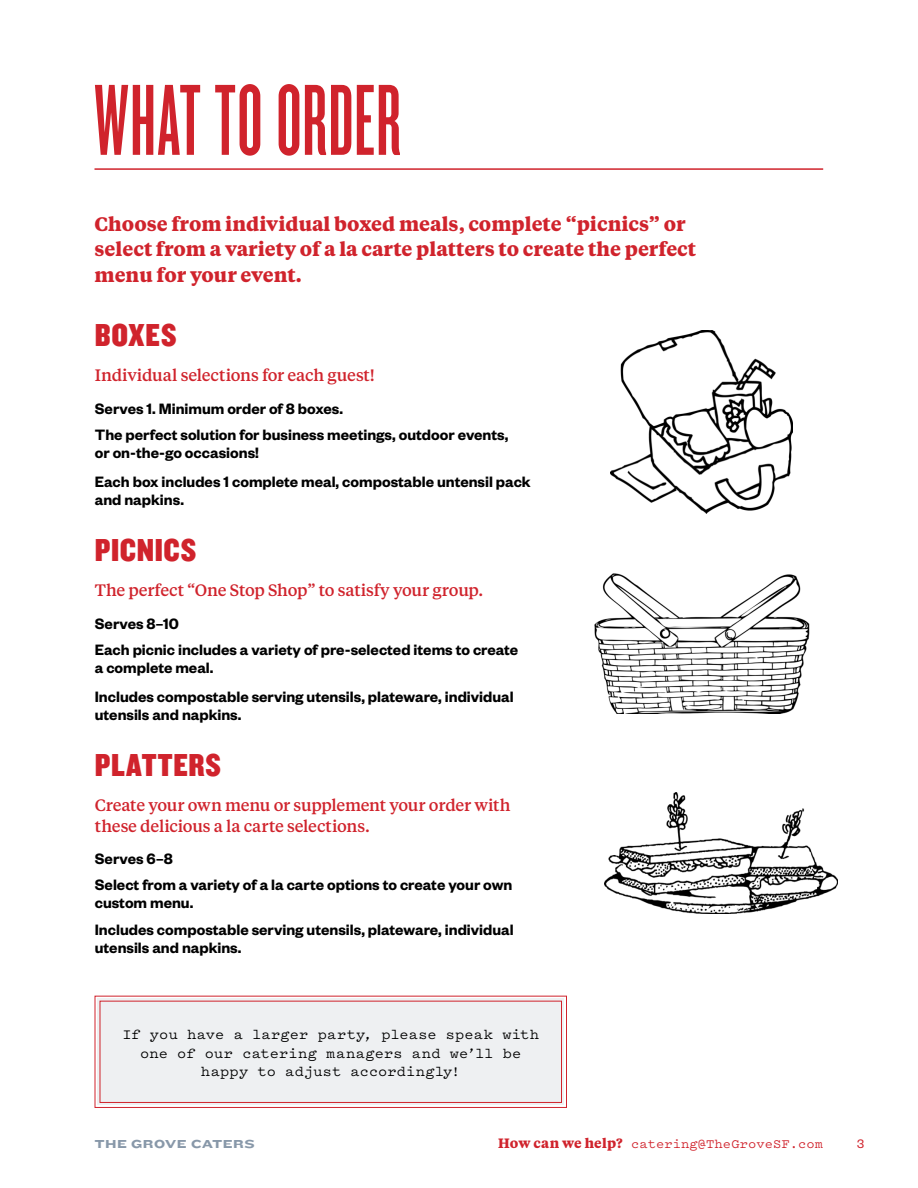
<style>
.page{position:relative;width:918px;height:1188px;background:#fff}
.page>*{position:absolute;margin:0;border:0;box-sizing:border-box;transform-origin:0 0}
.t1{font:105px "Knockout HTF46 Flyweight";letter-spacing:.01em;color:#d0232c}
.t2{font:33px "Knockout HTF70 Full Welterwt";letter-spacing:.02em;color:#d0232c}
.t3{font:700 19.5px/25.5px "Tiempos Text";color:#d0232c}
.t4{font:600 16.5px/26.1px "Founders Grotesk";color:#000}
.t5{font:500 16.5px/21px "Tiempos Text";letter-spacing:-.015em;color:#d0232c}
.t6{font:500 15px/18.8px "Pitch";letter-spacing:.01em;color:#000;text-align:center}
.t7{font:500 13.5px "Pitch";letter-spacing:.005em;color:#d0232c}
.t8{font:13.5px "Founders Grotesk";color:#d0232c}
.t9{font:12px "Knockout HTF54 Sumo";letter-spacing:.04em;color:#8898a9}
.s1{font-family:"Tiempos Text";font-weight:700}
</style>
<div class="page">
<hr style="left:94px;top:168px;width:729px;height:2px;background:#d0232c">
<svg style="left:94px;top:995px;width:473px;height:113px;background:#edebed"></svg>
<div style="left:99px;top:1001px;width:463px;height:102px;border:1px solid #d0232c"></div>
<img style="left:610px;top:330px;width:183px;height:183px">
<img style="left:594px;top:573px;width:216px;height:141px">
<img style="left:605px;top:793px;width:233px;height:121px">
<h1 class="t1" style="left:94px;top:69px;width:308px">WHAT TO ORDER</h1>
<p class="t3" style="left:94px;top:210px;width:603px">Choose from individual boxed meals, complete “picnics” or select from a variety of a la carte platters to create the perfect menu for your event.</p>
<h2 class="t2" style="left:95px;top:318px;width:83px">BOXES</h2>
<p class="t5" style="left:95px;top:364px;width:282px">Individual selections for each guest!</p>
<p class="t4" style="left:95px;top:395px;width:415px">Serves 1. Minimum order of 8 boxes.<br>The perfect solution for business meetings, outdoor events,</p>
<p class="t4" style="left:95px;top:437px;width:437px;line-height:29.1px">or on-the-go occasions!<br>Each box includes 1 complete meal, compostable untensil pack</p>
<p class="t4" style="left:95px;top:486px;width:91px">and napkins.</p>
<h2 class="t2" style="left:95px;top:533px;width:103px">PICNICS</h2>
<p class="t5" style="left:95px;top:579px;width:390px">The perfect “One Stop Shop” to satisfy your group.</p>
<p class="t4" style="left:95px;top:609px;width:425px">Serves 8–10<br>Each picnic includes a variety of pre-selected items to create</p>
<p class="t4" style="left:95px;top:652px;width:420px;line-height:29.1px">a complete meal.<br>Includes compostable serving utensils, plateware, individual</p>
<p class="t4" style="left:95px;top:701px;width:148px">utensils and napkins.</p>
<h2 class="t2" style="left:95px;top:748px;width:128px">PLATTERS</h2>
<p class="t5" style="left:95px;top:793px;width:417px">Create your own menu or supplement your order with these delicious a la carte selections.</p>
<p class="t4" style="left:95px;top:845px;width:419px">Serves 6–8<br>Select from a variety of a la carte options to create your own</p>
<p class="t4" style="left:95px;top:889px;width:420px">custom menu.<br>Includes compostable serving utensils, plateware, individual</p>
<p class="t4" style="left:95px;top:933px;width:148px">utensils and napkins.</p>
<p class="t6" style="left:122px;top:1024px;width:418px">If you have a larger party, please speak with one of our catering managers and we’ll be happy to adjust accordingly!</p>
<p class="t9" style="left:94px;top:1137px;width:162px">THE GROVE CATERS</p>
<p class="t7" style="left:498px;top:1134px;width:326px"><span class="s1">How can we help?</span> catering@TheGroveSF.com</p>
<p class="t8" style="left:857px;top:1135px;width:8px">3</p>
</div>
